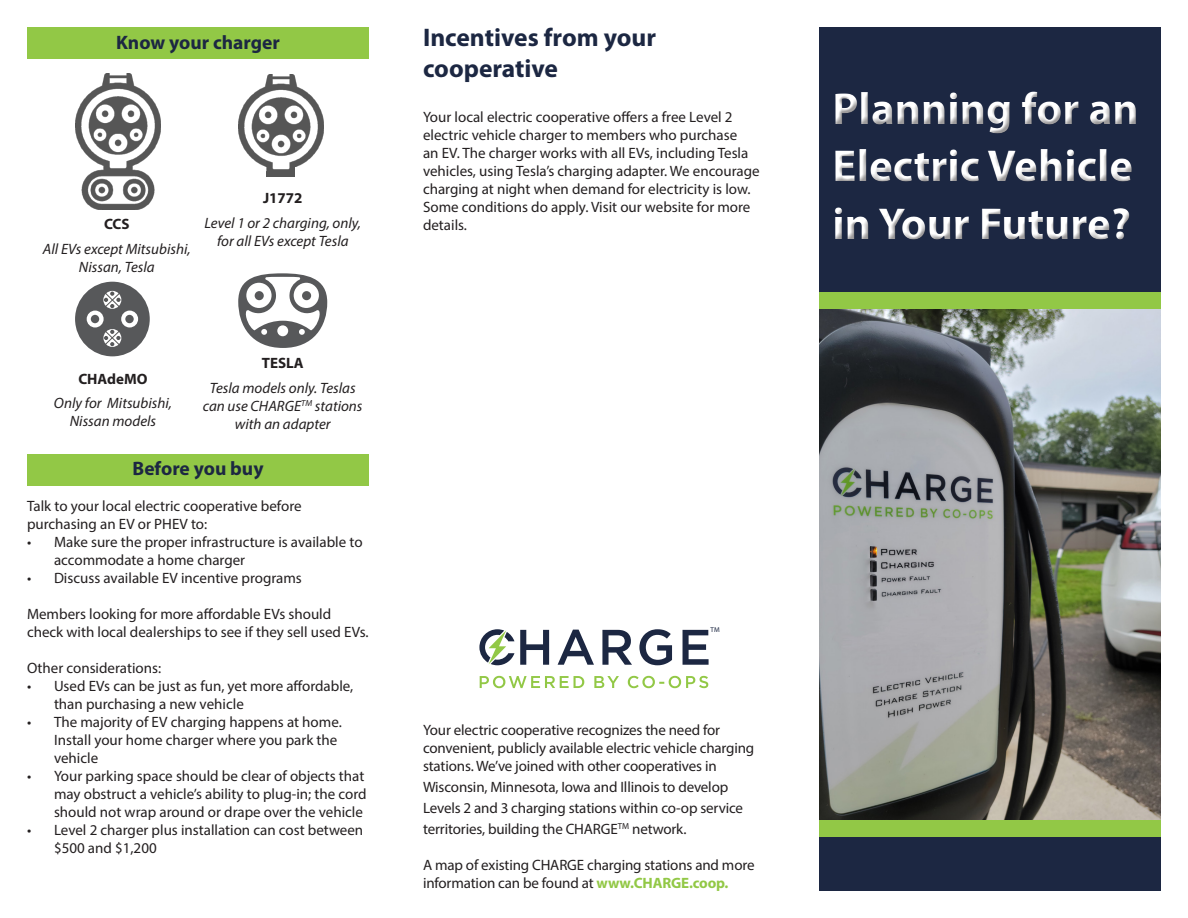
<style>
.page{position:relative;width:1188px;height:918px;background:#fff}
.page>*{position:absolute;margin:0;border:0;box-sizing:border-box;transform-origin:0 0}
.t1{font:700 45px/57.8px "Myriad Pro";color:#fff}
.t2{font:700 25.5px/30.6px "Myriad Pro";color:#1c2742}
.t3{font:700 19.5px "Myriad Pro";color:#1c2742}
.t4{font:15px/18px "Myriad Pro";color:#231f20}
.subhead{font:italic 15px/18px "Myriad Pro";color:#231f20;text-align:center}
.subhead-2{font:700 15px "Myriad Pro";color:#231f20}
.t5{font:7.05px "Myriad Pro";color:#1c2742}
.s1{font-weight:700;color:#92c846}
</style>
<div class="page">
<div style="left:819px;top:27px;width:342px;height:265px;background:#1c2742"></div>
<img style="left:819px;top:309px;width:342px;height:512px">
<div style="left:27px;top:454px;width:342px;height:31px;background:#92c846"></div>
<svg style="left:520px;top:629px;width:189px;height:36px"></svg>
<svg style="left:479px;top:629px;width:35px;height:36px"></svg>
<svg style="left:480px;top:676px;width:228px;height:12px"></svg>
<div style="left:829px;top:87px;width:314px;height:160px;background:#231f20;opacity:.45"></div>
<div style="left:819px;top:837px;width:342px;height:54px;background:#1c2742"></div>
<div style="left:819px;top:821px;width:342px;height:16px;background:#92c846"></div>
<div style="left:819px;top:292px;width:342px;height:17px;background:#92c846"></div>
<svg style="left:238px;top:273px;width:89px;height:75px"></svg>
<div style="left:255px;top:291px;width:9px;height:9px;background:#57585a;border-radius:50%"></div>
<div style="left:302px;top:291px;width:9px;height:9px;background:#57585a;border-radius:50%"></div>
<svg style="left:75px;top:282px;width:75px;height:74px"></svg>
<div style="left:27px;top:27px;width:342px;height:31px;background:#92c846"></div>
<img style="left:75px;top:73px;width:85px;height:136px">
<img style="left:238px;top:74px;width:85px;height:103px">
<div style="left:242px;top:168px;width:24px;height:17px;background:#fff"></div>
<div style="left:295px;top:168px;width:25px;height:16px;background:#fff"></div>
<p class="t3" style="left:116px;top:30px;width:165px">Know your charger</p>
<p class="subhead-2" style="left:104px;top:215px;width:27px">CCS</p>
<p class="subhead" style="left:43px;top:240px;width:149px">All EVs except Mitsubishi,<br>Nissan, Tesla</p>
<p class="subhead-2" style="left:263px;top:189px;width:41px">J1772</p>
<p class="subhead" style="left:205px;top:214px;width:158px">Level 1 or 2 charging, only, for all EVs except Tesla</p>
<p class="subhead-2" style="left:78px;top:369px;width:71px">CHAdeMO</p>
<p class="subhead" style="left:54px;top:394px;width:120px">Only for Mitsubishi,<br>Nissan models</p>
<p class="subhead-2" style="left:262px;top:353px;width:43px">TESLA</p>
<p class="subhead" style="left:203px;top:379px;width:161px">Tesla models only. Teslas can use CHARGE<sup>TM</sup> stations with an adapter</p>
<p class="t3" style="left:132px;top:456px;width:133px">Before you buy</p>
<p class="t4" style="left:27px;top:497px;width:276px">Talk to your local electric cooperative before purchasing an EV or PHEV to:</p>
<p class="t4" style="left:54px;top:533px;width:310px;text-indent:-27px">• Make sure the proper infrastructure is available to accommodate a home charger</p>
<p class="t4" style="left:27px;top:569px;width:276px">• Discuss available EV incentive programs</p>
<p class="t4" style="left:27px;top:605px;width:343px">Members looking for more affordable EVs should check with local dealerships to see if they sell used EVs.</p>
<p class="t4" style="left:27px;top:659px;width:136px">Other considerations:</p>
<p class="t4" style="left:54px;top:677px;width:301px;text-indent:-27px">• Used EVs can be just as fun, yet more affordable, than purchasing a new vehicle</p>
<p class="t4" style="left:54px;top:713px;width:289px;text-indent:-27px">• The majority of EV charging happens at home.<br>Install your home charger where you park the vehicle</p>
<p class="t4" style="left:54px;top:767px;width:314px;text-indent:-27px">• Your parking space should be clear of objects that may obstruct a vehicle’s ability to plug-in; the cord should not wrap around or drape over the vehicle</p>
<p class="t4" style="left:54px;top:821px;width:311px;text-indent:-27px">• Level 2 charger plus installation can cost between $500 and $1,200</p>
<p class="t2" style="left:423px;top:21px;width:235px">Incentives from your cooperative</p>
<p class="t4" style="left:423px;top:107px;width:338px">Your local electric cooperative offers a free Level 2 electric vehicle charger to members who purchase<br>an EV. The charger works with all EVs, including Tesla vehicles, using Tesla’s charging adapter. We encourage charging at night when demand for electricity is low.<br>Some conditions do apply. Visit our website for more details.</p>
<p class="t5" style="left:711px;top:626px;width:11px">TM</p>
<p class="t4" style="left:423px;top:721px;width:333px">Your electric cooperative recognizes the need for convenient, publicly available electric vehicle charging stations. We’ve joined with other cooperatives in</p>
<p class="t4" style="left:423px;top:777px;width:322px;line-height:21px">Wisconsin, Minnesota, Iowa and Illinois to develop<br>Levels 2 and 3 charging stations within co-op service territories, building the CHARGE<sup>TM</sup> network.</p>
<p class="t4" style="left:423px;top:856px;width:333px">A map of existing CHARGE charging stations and more information can be found at <span class="s1">www.CHARGE.coop.</span></p>
<h1 class="t1" style="left:832px;top:78px;width:308px">Planning for an<br>Electric Vehicle in Your Future?</h1>
</div>
